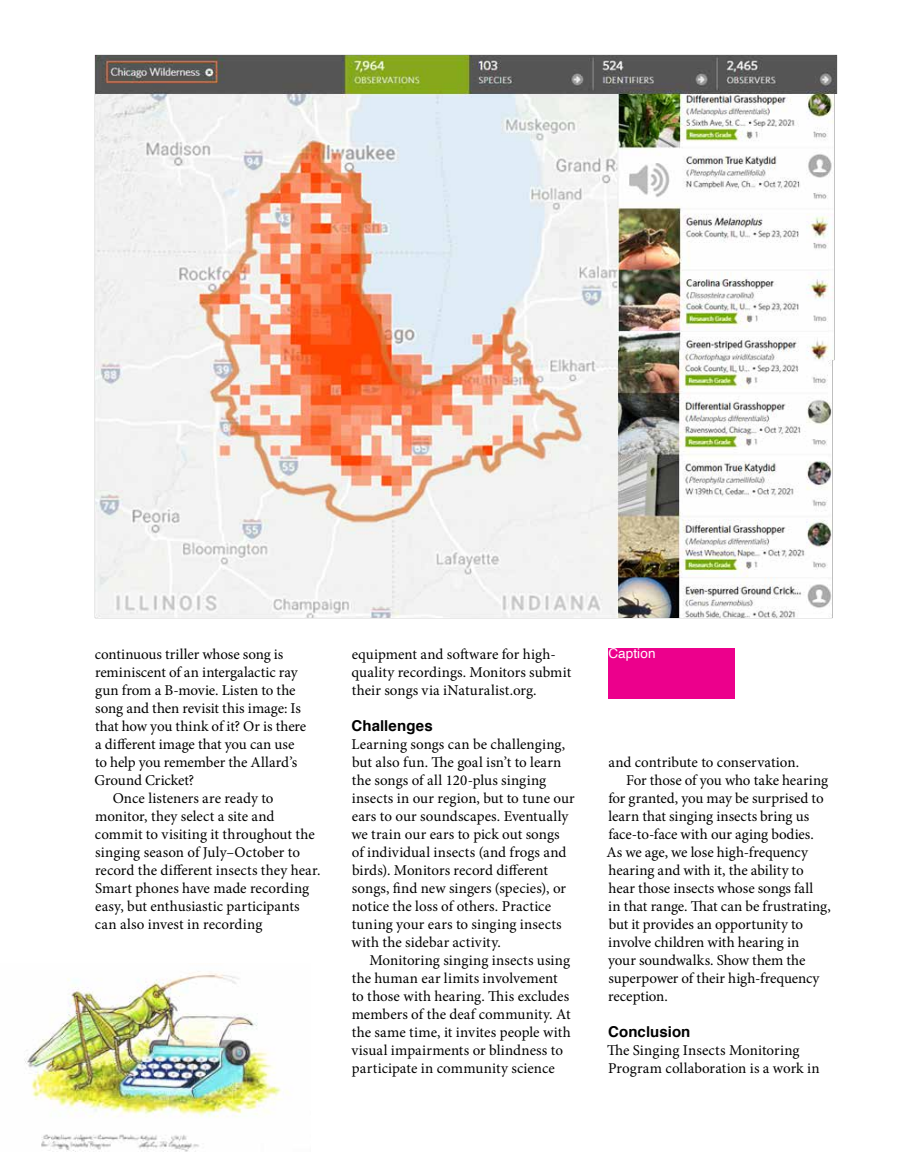
<style>
.page{position:relative;width:905px;height:1175px;background:#fff}
.page>*{position:absolute;margin:0;border:0;box-sizing:border-box;transform-origin:0 0}
.t1{font:15px/18px "Minion Pro";color:#000}
.t2{font:700 15px "Helvetica";letter-spacing:.005em;color:#000}
.t3{font:13.5px "Helvetica";letter-spacing:.01em;color:#fff}
</style>
<div class="page">
<img style="left:94px;top:54px;width:743px;height:564px">
<div style="left:608px;top:648px;width:126px;height:50px;background:#ec008c"></div>
<img style="left:24px;top:971px;width:264px;height:180px">
<p class="t1" style="left:95px;top:645px;width:190px">continuous triller whose song is</p>
<p class="t1" style="left:95px;top:663px;width:204px">reminiscent of an intergalactic ray</p>
<p class="t1" style="left:95px;top:681px;width:202px">gun from a B-movie. Listen to the</p>
<p class="t1" style="left:95px;top:699px;width:207px">song and then revisit this image: Is</p>
<p class="t1" style="left:95px;top:717px;width:213px">that how you think of it? Or is there</p>
<p class="t1" style="left:95px;top:735px;width:201px">a different image that you can use</p>
<p class="t1" style="left:95px;top:753px;width:204px">to help you remember the Allard’s</p>
<p class="t1" style="left:95px;top:771px;width:101px">Ground Cricket?</p>
<p class="t1" style="left:113px;top:789px;width:162px">Once listeners are ready to</p>
<p class="t1" style="left:95px;top:807px;width:181px">monitor, they select a site and</p>
<p class="t1" style="left:95px;top:825px;width:221px">commit to visiting it throughout the</p>
<p class="t1" style="left:95px;top:843px;width:206px">singing season of July–October to</p>
<p class="t1" style="left:95px;top:861px;width:227px">record the different insects they hear.</p>
<p class="t1" style="left:95px;top:879px;width:216px">Smart phones have made recording</p>
<p class="t1" style="left:95px;top:897px;width:206px">easy, but enthusiastic participants</p>
<p class="t1" style="left:95px;top:915px;width:169px">can also invest in recording</p>
<p class="t1" style="left:351px;top:645px;width:221px">equipment and software for high&shy;quality recordings. Monitors submit their songs via iNaturalist.org.</p>
<p class="t2" style="left:351px;top:714px;width:83px">Challenges</p>
<p class="t1" style="left:351px;top:735px;width:225px">Learning songs can be challenging, but also fun. The goal isn’t to learn the songs of all 120-plus singing insects in our region, but to tune our ears to our soundscapes. Eventually we train our ears to pick out songs of individual insects (and frogs and birds). Monitors record different songs, find new singers (species), or notice the loss of others. Practice tuning your ears to singing insects with the sidebar activity.</p>
<p class="t1" style="left:351px;top:951px;width:221px;text-indent:18px">Monitoring singing insects using the human ear limits involvement to those with hearing. This excludes members of the deaf community. At the same time, it invites people with visual impairments or blindness to participate in community science</p>
<p class="t3" style="left:608px;top:643px;width:49px">Caption</p>
<p class="t1" style="left:608px;top:753px;width:192px">and contribute to conservation.</p>
<p class="t1" style="left:626px;top:771px;width:203px">For those of you who take hearing</p>
<p class="t1" style="left:608px;top:789px;width:217px">for granted, you may be surprised to</p>
<p class="t1" style="left:608px;top:807px;width:202px">learn that singing insects bring us</p>
<p class="t1" style="left:608px;top:825px;width:207px">face-to-face with our aging bodies.</p>
<p class="t1" style="left:606px;top:843px;width:203px">As we age, we lose high-frequency</p>
<p class="t1" style="left:608px;top:861px;width:197px">hearing and with it, the ability to</p>
<p class="t1" style="left:608px;top:879px;width:206px">hear those insects whose songs fall</p>
<p class="t1" style="left:608px;top:897px;width:224px">in that range. That can be frustrating,</p>
<p class="t1" style="left:608px;top:915px;width:196px">but it provides an opportunity to</p>
<p class="t1" style="left:608px;top:933px;width:192px">involve children with hearing in</p>
<p class="t1" style="left:608px;top:951px;width:199px">your soundwalks. Show them the</p>
<p class="t1" style="left:608px;top:969px;width:212px">superpower of their high-frequency</p>
<p class="t1" style="left:608px;top:987px;width:61px">reception.</p>
<p class="t2" style="left:608px;top:1020px;width:84px">Conclusion</p>
<p class="t1" style="left:607px;top:1041px;width:214px">The Singing Insects Monitoring<br>Program collaboration is a work in</p>
</div>
